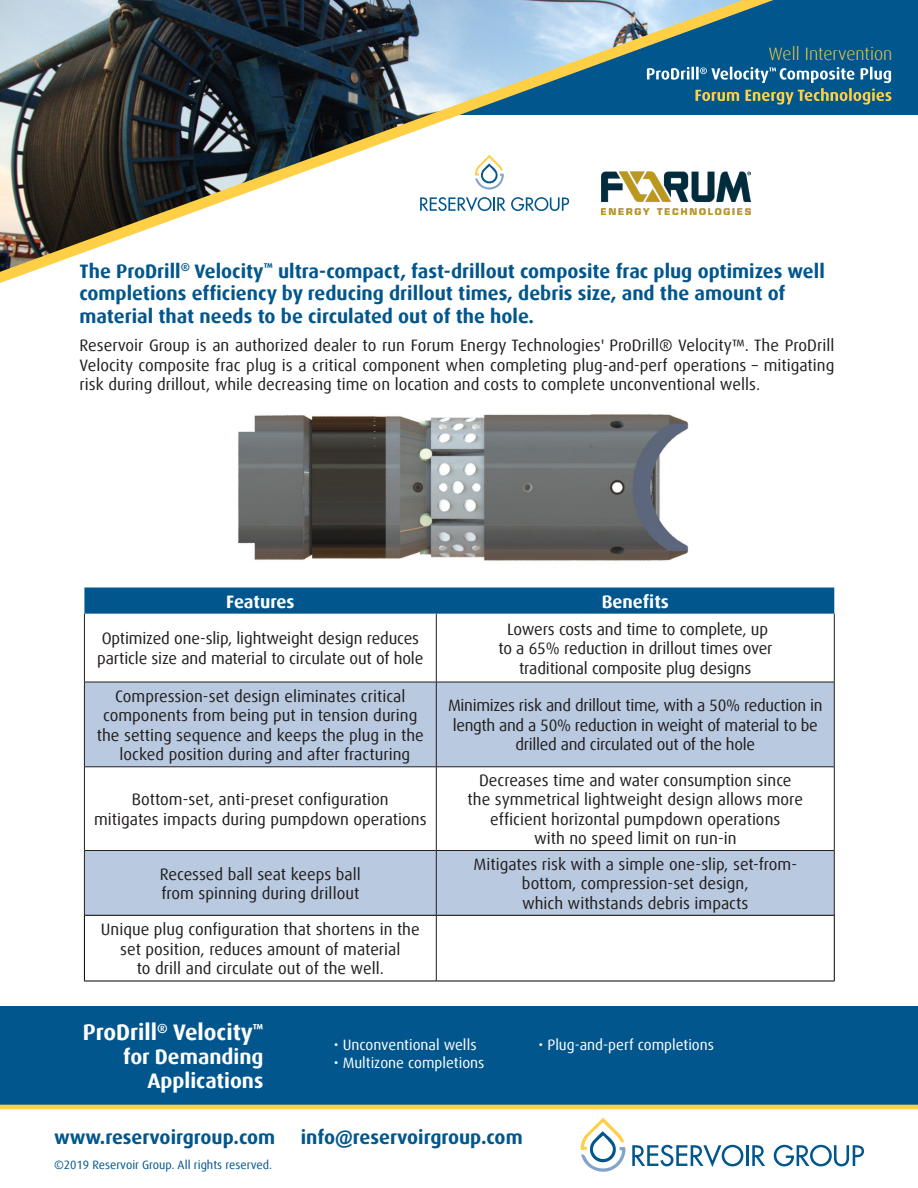
<style>
.page{position:relative;width:918px;height:1188px;background:#fff}
.page>*{position:absolute;margin:0;border:0;box-sizing:border-box;transform-origin:0 0}
.t1{font:700 22.5px "Dax Offc Pro";color:#fff}
.t2{font:700 21px "Dax Offc Pro";color:#fff}
.t3{font:700 19.5px/22.5px "Dax Offc Pro";color:#00568d}
.t4{font:700 19.5px "Dax Pro";color:#00568d}
.t5{font:300 18px "Dax Offc Pro";color:#ffcf45}
.t6{font:700 18px "Dax Offc Pro";color:#fff}
.t7{font:16.5px/19.5px "Dax Offc Pro";color:#231f20;text-align:center}
.t8{font:16.5px/19.5px "Dax Offc Pro";letter-spacing:-.02em;color:#231f20;text-align:center}
.t9{font:15px "Dax Offc Pro";color:#fff}
.t10{font:12px "Dax Offc Pro";color:#00568d}
.s1{font-family:"Dax Pro"}
</style>
<div class="page">
<svg style="left:581px;top:1118px;width:45px;height:54px"></svg>
<svg style="left:632px;top:1145px;width:111px;height:22px"></svg>
<hr style="left:746px;top:1145px;width:2px;height:21px;background:#00568d">
<svg style="left:752px;top:1145px;width:13px;height:21px"></svg>
<svg style="left:774px;top:1145px;width:90px;height:21px"></svg>
<div style="left:0;top:1007px;width:918px;height:100px;background:#00568d"></div>
<hr style="left:0;top:1105px;width:918px;height:4px;background:#ffcf45">
<img style="left:238px;top:414px;width:451px;height:147px">
<div style="left:84px;top:588px;width:750px;height:26px;background:#00568d"></div>
<svg style="left:85px;top:683px;width:749px;height:232px;fill:#b9cae0"></svg>
<svg style="left:85px;top:916px;width:749px;height:65px"></svg>
<hr style="left:84px;top:614px;width:1px;height:68px;background:#231f20">
<hr style="left:436px;top:614px;width:1px;height:68px;background:#231f20">
<hr style="left:834px;top:614px;width:1px;height:68px;background:#231f20">
<hr style="left:84px;top:682px;width:352px;height:1px;background:#231f20">
<hr style="left:84px;top:682px;width:1px;height:85px;background:#231f20">
<hr style="left:436px;top:682px;width:398px;height:1px;background:#231f20">
<hr style="left:436px;top:682px;width:1px;height:85px;background:#231f20">
<hr style="left:834px;top:682px;width:1px;height:85px;background:#231f20">
<hr style="left:84px;top:767px;width:352px;height:1px;background:#231f20">
<hr style="left:84px;top:767px;width:1px;height:83px;background:#231f20">
<hr style="left:436px;top:767px;width:398px;height:1px;background:#231f20">
<hr style="left:436px;top:767px;width:1px;height:83px;background:#231f20">
<hr style="left:834px;top:767px;width:1px;height:83px;background:#231f20">
<hr style="left:84px;top:850px;width:352px;height:1px;background:#231f20">
<hr style="left:84px;top:851px;width:1px;height:64px;background:#231f20">
<hr style="left:436px;top:850px;width:398px;height:1px;background:#231f20">
<hr style="left:436px;top:851px;width:1px;height:64px;background:#231f20">
<hr style="left:834px;top:851px;width:1px;height:64px;background:#231f20">
<hr style="left:436px;top:915px;width:1px;height:66px;background:#231f20">
<hr style="left:84px;top:915px;width:352px;height:1px;background:#000">
<hr style="left:84px;top:915px;width:1px;height:66px;background:#000">
<hr style="left:436px;top:915px;width:398px;height:1px;background:#000">
<hr style="left:834px;top:915px;width:1px;height:66px;background:#000">
<hr style="left:84px;top:981px;width:352px;height:1px;background:#000">
<hr style="left:436px;top:981px;width:398px;height:1px;background:#000">
<svg style="left:0;top:0;width:904px;height:283px"></svg>
<p class="t5" style="left:769px;top:43px;width:125px">Well Intervention</p>
<p class="t3" style="left:80px;top:260px;width:747px">The ProDrill<sup>®</sup> Velocity<sup>™</sup> ultra-compact, fast-drillout composite frac plug optimizes well completions efficiency by reducing drillout times, debris size, and the amount of material that needs to be circulated out of the hole.</p>
<p class="t7" style="left:80px;top:336px;width:756px;text-align:justify">Reservoir Group is an authorized dealer to run Forum Energy Technologies' ProDrill® Velocity™. The ProDrill Velocity composite frac plug is a critical component when completing plug-and-perf operations – mitigating risk during drillout, while decreasing time on location and costs to complete unconventional wells.</p>
<p class="t6" style="left:226px;top:590px;width:70px">Features</p>
<p class="t6" style="left:602px;top:590px;width:69px">Benefits</p>
<p class="t7" style="left:102px;top:629px;width:319px">Optimized one-slip, lightweight design reduces</p>
<p class="t7" style="left:97px;top:649px;width:328px">particle size and material to circulate out of hole</p>
<p class="t7" style="left:498px;top:619px;width:276px">Lowers costs and time to complete, up to a 65% reduction in drillout times over traditional composite plug designs</p>
<p class="t7" style="left:115px;top:686px;width:292px">Compression-set design eliminates critical</p>
<p class="t7" style="left:103px;top:706px;width:316px">components from being put in tension during</p>
<p class="t7" style="left:97px;top:725px;width:329px">the setting sequence and keeps the plug in the</p>
<p class="t7" style="left:120px;top:745px;width:292px">locked position during and after fracturing</p>
<p class="t7" style="left:94px;top:790px;width:334px">Bottom-set, anti-preset configuration<br>mitigates impacts during pumpdown operations</p>
<p class="t7" style="left:160px;top:864px;width:203px;text-align:left">Recessed ball seat keeps ball from spinning during drillout</p>
<p class="t7" style="left:101px;top:920px;width:320px">Unique plug configuration that shortens in the</p>
<p class="t7" style="left:120px;top:939px;width:282px">set position, reduces amount of material to drill and circulate out of the well.</p>
<p class="t8" style="left:448px;top:696px;width:376px">Minimizes risk and drillout time, with a 50% reduction in length and a 50% reduction in weight of material to be drilled and circulated out of the hole</p>
<p class="t7" style="left:479px;top:770px;width:314px">Decreases time and water consumption since</p>
<p class="t7" style="left:468px;top:790px;width:337px">the symmetrical lightweight design allows more</p>
<p class="t7" style="left:490px;top:809px;width:292px">efficient horizontal pumpdown operations with no speed limit on run-in</p>
<p class="t7" style="left:474px;top:854px;width:325px">Mitigates risk with a simple one-slip, set-from-</p>
<p class="t7" style="left:522px;top:874px;width:228px;text-align:left">bottom, compression-set design, which withstands debris impacts</p>
<p class="t1" style="left:83px;top:1018px;width:182px">ProDrill<sup>®</sup> Velocity<sup>™</sup></p>
<p class="t2" style="left:123px;top:1044px;width:142px">for Demanding</p>
<p class="t2" style="left:147px;top:1068px;width:118px">Application<span class="s1">s</span></p>
<p class="t9" style="left:334px;top:1035px;width:144px">• Unconventional wells</p>
<p class="t9" style="left:334px;top:1053px;width:152px">• Multizone completions</p>
<p class="t4" style="left:54px;top:1125px;width:223px">www.reservoirgroup.com</p>
<p class="t4" style="left:301px;top:1125px;width:223px">info@reservoirgroup.com</p>
<p class="t10" style="left:54px;top:1157px;width:220px">©2019 Reservoir Group. All rights reserved.</p>
<p class="t9" style="left:538px;top:1035px;width:177px">• Plug-and-perf completio<span class="s1">ns</span></p>
</div>
